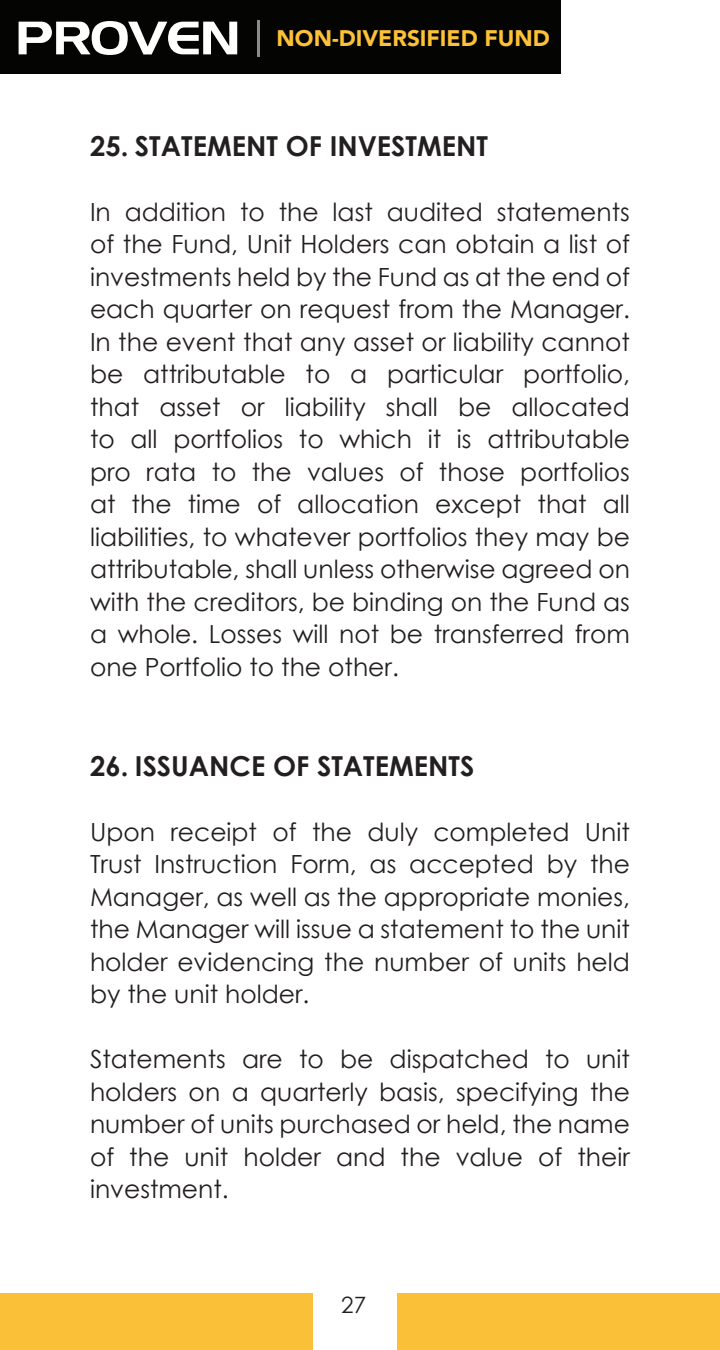
<style>
.page{position:relative;width:720px;height:1350px;background:#fff}
.page>*{position:absolute;margin:0;border:0;box-sizing:border-box;transform-origin:0 0}
.t1{font:700 27.5px "Century Gothic";color:#231f20}
.t2{font:25px/32.5px "Century Gothic";color:#231f20;text-align:justify}
.t3{font:900 22.5px "Avenir";color:#fcc137}
.t4{font:22.5px "Century Gothic";color:#231f20}
</style>
<div class="page">
<div style="left:0;top:1293px;width:720px;height:57px;background:#fac138"></div>
<div style="left:313px;top:1280px;width:84px;height:70px;background:#fff"></div>
<div style="left:0;top:0;width:561px;height:74px;background:#040503"></div>
<hr style="left:257px;top:20px;width:2px;height:36px;background:#8c8b8b">
<svg style="left:19px;top:21px;width:218px;height:34px"></svg>
<p class="t3" style="left:277px;top:19px;width:275px">NON-DIVERSIFIED FUND</p>
<p class="t1" style="left:90px;top:125px;width:400px">25. STATEMENT OF INVESTMENT</p>
<p class="t2" style="left:90px;top:195px;width:542px">In addition to the last audited statements of the Fund, Unit Holders can obtain a list of investments held by the Fund as at the end of each quarter on request from the Manager.<br>In the event that any asset or liability cannot be attributable to a particular portfolio, that asset or liability shall be allocated to all portfolios to which it is attributable pro rata to the values of those portfolios at the time of allocation except that all liabilities, to whatever portfolios they may be attributable, shall unless otherwise agreed on with the creditors, be binding on the Fund as a whole. Losses will not be transferred from one Portfolio to the other.</p>
<p class="t1" style="left:90px;top:745px;width:386px">26. ISSUANCE OF STATEMENTS</p>
<p class="t2" style="left:90px;top:815px;width:542px">Upon receipt of the duly completed Unit Trust Instruction Form, as accepted by the Manager, as well as the appropriate monies, the Manager will issue a statement to the unit holder evidencing the number of units held by the unit holder.</p>
<p class="t2" style="left:90px;top:1043px;width:542px">Statements are to be dispatched to unit holders on a quarterly basis, specifying the number of units purchased or held, the name of the unit holder and the value of their investment.</p>
<p class="t4" style="left:341px;top:1289px;width:26px">27</p>
</div>
